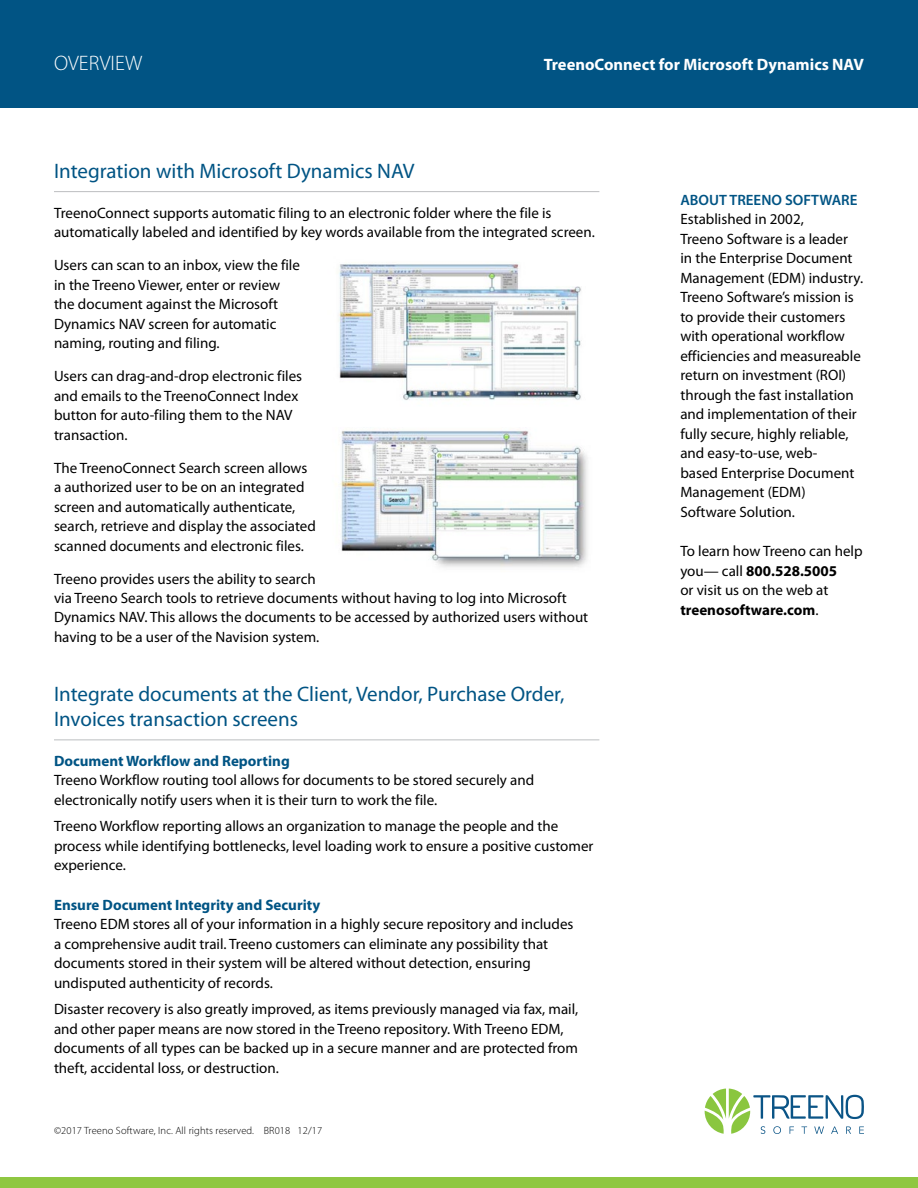
<style>
.page{position:relative;width:918px;height:1188px;background:#fff}
.page>*{position:absolute;margin:0;border:0;box-sizing:border-box;transform-origin:0 0}
.t1{font:21px/25.5px "Myriad Pro";color:#015484}
.t2{font:300 21px "Myriad Pro";color:#fff}
.t3{font:700 16.5px "Myriad Pro";color:#fff}
.t4{font:15px/19.5px "Myriad Pro";color:#000}
.t5{font:700 15px "Myriad Pro";color:#015484}
.t6{font:600 15px "Myriad Pro";color:#015484}
.t7{font:300 10.5px "Myriad Pro";letter-spacing:.01em;color:#000}
.s1{font-weight:700}
</style>
<div class="page">
<hr style="left:54px;top:191px;width:545px;height:1px;background:#bcbec0">
<hr style="left:54px;top:740px;width:545px;height:1px;background:#bcbec0">
<div style="left:0;top:1177px;width:918px;height:11px;background:#8fc741"></div>
<div style="left:0;top:0;width:918px;height:108px;background:#015484"></div>
<svg style="left:705px;top:1089px;width:159px;height:45px"></svg>
<img style="left:339px;top:262px;width:243px;height:138px">
<img style="left:340px;top:430px;width:248px;height:138px">
<h1 class="t2" style="left:54px;top:51px;width:90px">OVERVIEW</h1>
<p class="t3" style="left:544px;top:53px;width:322px">TreenoConnect for Microsoft Dynamics NAV</p>
<h1 class="t1" style="left:54px;top:158px;width:362px">Integration with Microsoft Dynamics NAV</h1>
<p class="t4" style="left:54px;top:202px;width:542px">TreenoConnect supports automatic filing to an electronic folder where the file is automatically labeled and identified by key words available from the integrated screen.</p>
<p class="t4" style="left:54px;top:255px;width:247px">Users can scan to an inbox, view the file in the Treeno Viewer, enter or review the document against the Microsoft Dynamics NAV screen for automatic naming, routing and filing.</p>
<p class="t4" style="left:54px;top:366px;width:250px">Users can drag-and-drop electronic files and emails to the TreenoConnect Index button for auto-filing them to the NAV transaction.</p>
<p class="t4" style="left:54px;top:457px;width:263px">The TreenoConnect Search screen allows a authorized user to be on an integrated screen and automatically authenticate, search, retrieve and display the associated scanned documents and electronic files.</p>
<p class="t4" style="left:54px;top:568px;width:536px">Treeno provides users the ability to search<br>via Treeno Search tools to retrieve documents without having to log into Microsoft Dynamics NAV. This allows the documents to be accessed by authorized users without having to be a user of the Navision system.</p>
<h1 class="t1" style="left:54px;top:680px;width:512px">Integrate documents at the Client, Vendor, Purchase Order,<br>Invoices transaction screens</h1>
<p class="t5" style="left:54px;top:751px;width:237px">Document Workflow and Reporting</p>
<p class="t4" style="left:54px;top:770px;width:482px">Treeno Workflow routing tool allows for documents to be stored securely and electronically notify users when it is their turn to work the file.</p>
<p class="t4" style="left:54px;top:816px;width:541px">Treeno Workflow reporting allows an organization to manage the people and the process while identifying bottlenecks, level loading work to ensure a positive customer experience.</p>
<p class="t5" style="left:54px;top:895px;width:268px">Ensure Document Integrity and Security</p>
<p class="t4" style="left:54px;top:914px;width:521px">Treeno EDM stores all of your information in a highly secure repository and includes a comprehensive audit trail. Treeno customers can eliminate any possibility that documents stored in their system will be altered without detection, ensuring undisputed authenticity of records.</p>
<p class="t4" style="left:54px;top:999px;width:526px">Disaster recovery is also greatly improved, as items previously managed via fax, mail, and other paper means are now stored in the Treeno repository. With Treeno EDM, documents of all types can be backed up in a secure manner and are protected from theft, accidental loss, or destruction.</p>
<p class="t7" style="left:54px;top:1125px;width:270px">©2017 Treeno Software, Inc. All rights reserved. BR018 12/17</p>
<p class="t6" style="left:680px;top:190px;width:179px">ABOUT TREENO SOFTWARE</p>
<p class="t4" style="left:680px;top:209px;width:184px">Established in 2002,<br>Treeno Software is a leader in the Enterprise Document<br>Management (EDM) industry.<br>Treeno Software’s mission is to provide their customers with operational workflow efficiencies and measureable return on investment (ROI) through the fast installation and implementation of their fully secure, highly reliable, and easy-to-use, web-<br>based Enterprise Document<br>Management (EDM)<br>Software Solution.</p>
<p class="t4" style="left:680px;top:541px;width:184px">To learn how Treeno can help you— call <span class="s1">800.528.5005<br></span>or visit us on the web at <span class="s1">treenosoftware.com</span>.</p>
</div>
